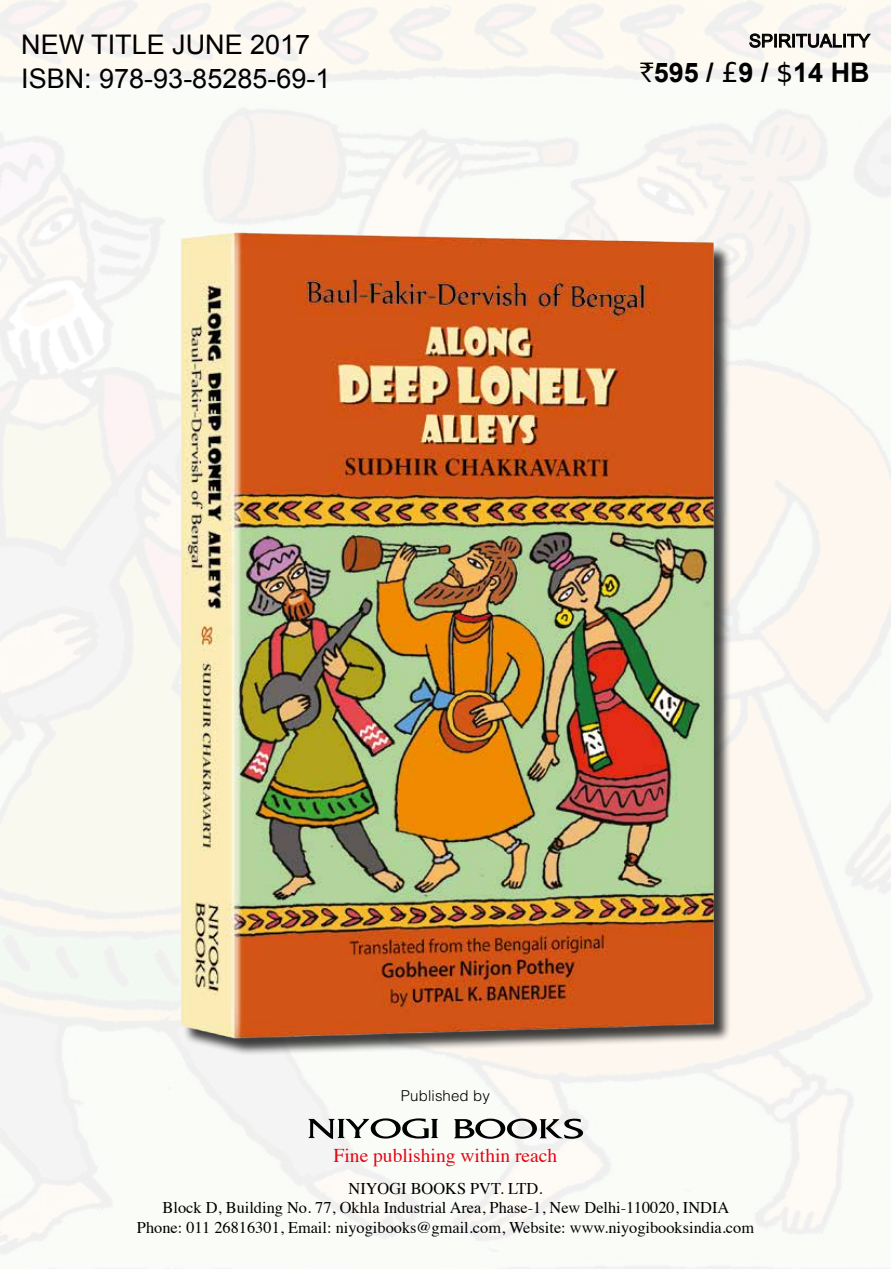
<style>
.page{position:relative;width:891px;height:1269px;background:#fff}
.page>*{position:absolute;margin:0;border:0;box-sizing:border-box;transform-origin:0 0}
.t1{font:27px/34.5px "Arial";color:#000}
.t2{font:700 27px "Arial";color:#000}
.t3{font:19.5px "Times";color:#e30613}
.t4{font:18px "Arial";color:#000}
.t5{font:16.35px/19.6px "Times";color:#000;text-align:center}
.t6{font:300 15px "Helvetica";letter-spacing:.01em;color:#000}
.s1{font-family:"Rupee Foradian";font-weight:400}
</style>
<div class="page">
<svg style="left:749px;top:34px;width:122px;height:14px"></svg>
<div style="left:183px;top:235px;width:548px;height:821px;background:#000;opacity:.75"></div>
<img style="left:177px;top:230px;width:537px;height:809px">
<svg style="left:308px;top:1118px;width:130px;height:21px"></svg>
<svg style="left:454px;top:1119px;width:129px;height:20px"></svg>
<h1 class="t1" style="left:21px;top:27px;width:311px">NEW TITLE JUNE 2017<br>ISBN: 978-93-85285-69-1</h1>
<p class="t4" style="left:749px;top:29px;width:123px">SPIRITUALITY</p>
<h1 class="t2" style="left:640px;top:54px;width:231px"><span class="s1">`</span>595 / <span class="s1">£</span>9 / <span class="s1">$</span>14 HB</h1>
<p class="t6" style="left:401px;top:1086px;width:91px">Published by</p>
<p class="t3" style="left:334px;top:1137px;width:225px">Fine publishing within reach</p>
<p class="t5" style="left:137px;top:1177px;width:619px">NIYOGI BOOKS PVT. LTD.<br>Block D, Building No. 77, Okhla Industrial Area, Phase-1, New Delhi-110020, INDIA<br>Phone: 011 26816301, Email: niyogibooks@gmail.com, Website: www.niyogibooksindia.com</p>
</div>
